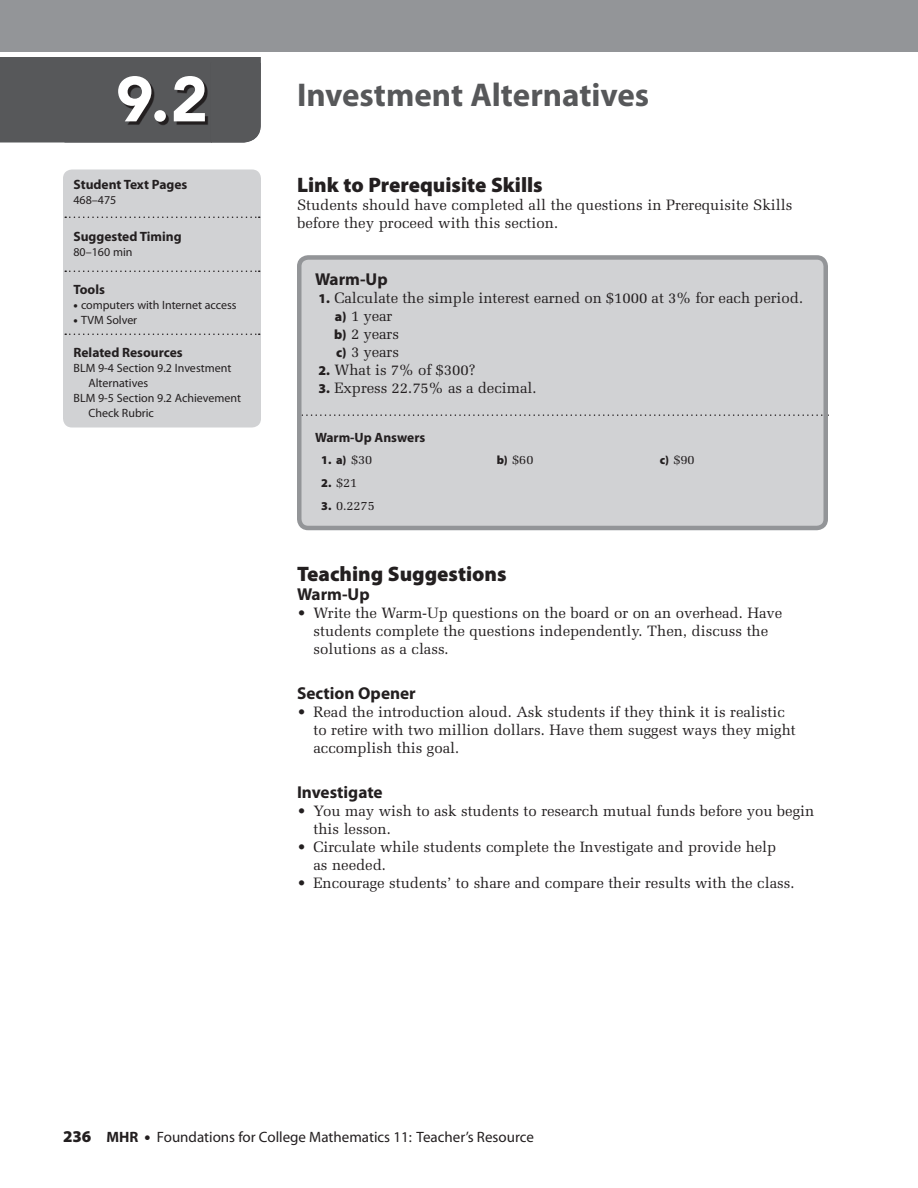
<style>
.page{position:relative;width:918px;height:1188px;background:#fff}
.page>*{position:absolute;margin:0;border:0;box-sizing:border-box;transform-origin:0 0}
.t1{font:900 63px "Avenir";color:#fff}
.t2{font:700 33px "Myriad Pro";color:#57585a}
.t3{font:900 21px "Myriad Pro";color:#231f20}
.t4{font:700 17.25px "Myriad Pro";color:#231f20}
.t5{font:15px/18px "Melior";letter-spacing:-.005em;color:#231f20}
.t6{font:15px "Myriad";color:#231f20}
.t7{font:700 13.5px "Myriad Pro";color:#231f20}
.t8{font:12.75px "Melior";letter-spacing:-.005em;color:#231f20}
.t9{font:12px "Myriad Pro";color:#231f20}
.t10{font:900 12px "Myriad Pro";color:#231f20}
.s1{font-weight:900}
.s2{font-family:"Myriad Pro";font-weight:900;font-size:13.5px}
.s3{font-family:"Melior";font-weight:400;font-size:12.75px}
.s4{font-family:"Myriad Pro";font-weight:900;font-size:12px}
.s5{font-family:"Myriad Pro";font-weight:900;font-size:16.5px}
.s6{font-weight:700}
</style>
<div class="page">
<div style="left:0;top:0;width:918px;height:52px;background:#939598"></div>
<div style="left:63px;top:170px;width:198px;height:258px;background:#d1d2d4;border-radius:9px"></div>
<svg style="left:65px;top:217px;width:195px;height:1px"></svg>
<svg style="left:65px;top:271px;width:195px;height:1px"></svg>
<svg style="left:65px;top:334px;width:195px;height:1px"></svg>
<div style="left:299px;top:257px;width:527px;height:271px;background:#d1d2d4;border-radius:9px"></div>
<svg style="left:302px;top:414px;width:521px;height:2px"></svg>
<div style="left:297px;top:255px;width:531px;height:275px;border:4px solid #939598;border-radius:9px"></div>
<svg style="left:0;top:57px;width:261px;height:86px;background:#535456"></svg>
<h1 class="t1" style="left:116px;top:61px;width:93px">9.2</h1>
<p class="t7" style="left:74px;top:175px;width:115px">Student Text Pages</p>
<p class="t9" style="left:74px;top:192px;width:44px">468–475</p>
<p class="t7" style="left:74px;top:228px;width:110px">Suggested Timing</p>
<p class="t9" style="left:74px;top:245px;width:61px">80–160 min</p>
<p class="t7" style="left:74px;top:280px;width:33px">Tools</p>
<p class="t9" style="left:74px;top:297px;width:165px"><span class="s1">•</span> computers with Internet access</p>
<p class="t9" style="left:74px;top:312px;width:65px"><span class="s1">•</span> TVM Solver</p>
<p class="t7" style="left:74px;top:343px;width:111px">Related Resources</p>
<p class="t9" style="left:74px;top:360px;width:159px">BLM 9-4 Section 9.2 Investment</p>
<p class="t9" style="left:88px;top:375px;width:61px">Alternatives</p>
<p class="t9" style="left:74px;top:390px;width:169px">BLM 9-5 Section 9.2 Achievement</p>
<p class="t9" style="left:88px;top:405px;width:67px">Check Rubric</p>
<h2 class="t2" style="left:297px;top:73px;width:354px">Investment Alternatives</h2>
<h3 class="t3" style="left:297px;top:171px;width:247px">Link to Prerequisite Skills</h3>
<p class="t5" style="left:297px;top:196px;width:497px">Students should have completed all the questions in Prerequisite Skills before they proceed with this section.</p>
<p class="t4" style="left:315px;top:268px;width:74px">Warm-Up</p>
<p class="t5" style="left:334px;top:288px;width:471px;text-indent:-16px"><span class="s2">1.</span> Calculate the simple interest earned on $1000 at 3% for each period. <span class="s2">a)</span> 1 year<br><span class="s2">b)</span> 2 years<br><span class="s2">c)</span> 3 years</p>
<p class="t5" style="left:319px;top:360px;width:158px"><span class="s2">2.</span> What is 7% of $300?</p>
<p class="t5" style="left:319px;top:378px;width:220px"><span class="s2">3.</span> Express 22.75% as a decimal.</p>
<p class="t7" style="left:315px;top:429px;width:112px">Warm-Up Answers</p>
<p class="t10" style="left:321px;top:452px;width:52px">1. a) <span class="s3">$30</span></p>
<p class="t8" style="left:497px;top:452px;width:38px"><span class="s4">b)</span> $60</p>
<p class="t8" style="left:660px;top:452px;width:36px"><span class="s4">c)</span> $90</p>
<p class="t8" style="left:321px;top:475px;width:37px"><span class="s4">2.</span> $21</p>
<p class="t8" style="left:321px;top:498px;width:55px"><span class="s4">3.</span> 0.2275</p>
<h3 class="t3" style="left:297px;top:559px;width:211px">Teaching Suggestions</h3>
<p class="t4" style="left:297px;top:583px;width:74px">Warm-Up</p>
<p class="t5" style="left:314px;top:604px;width:470px;text-indent:-16px">• Write the Warm-Up questions on the board or on an overhead. Have students complete the questions independently. Then, discuss the solutions as a class.</p>
<p class="t4" style="left:297px;top:682px;width:120px">Section Opener</p>
<p class="t5" style="left:314px;top:703px;width:484px;text-indent:-16px">• Read the introduction aloud. Ask students if they think it is realistic to retire with two million dollars. Have them suggest ways they might accomplish this goal.</p>
<p class="t4" style="left:297px;top:781px;width:87px">Investigate</p>
<p class="t5" style="left:314px;top:802px;width:502px;text-indent:-16px">• You may wish to ask students to research mutual funds before you begin this lesson.</p>
<p class="t5" style="left:314px;top:838px;width:464px;text-indent:-16px">• Circulate while students complete the Investigate and provide help as needed.</p>
<p class="t5" style="left:297px;top:874px;width:499px">• Encourage students’ to share and compare their results with the class.</p>
<p class="t6" style="left:63px;top:1129px;width:472px"><span class="s5">236</span> <span class="s6">MHR</span> <span class="s5">•</span> Foundations for College Mathematics 11: Teacher’s Resource</p>
</div>
